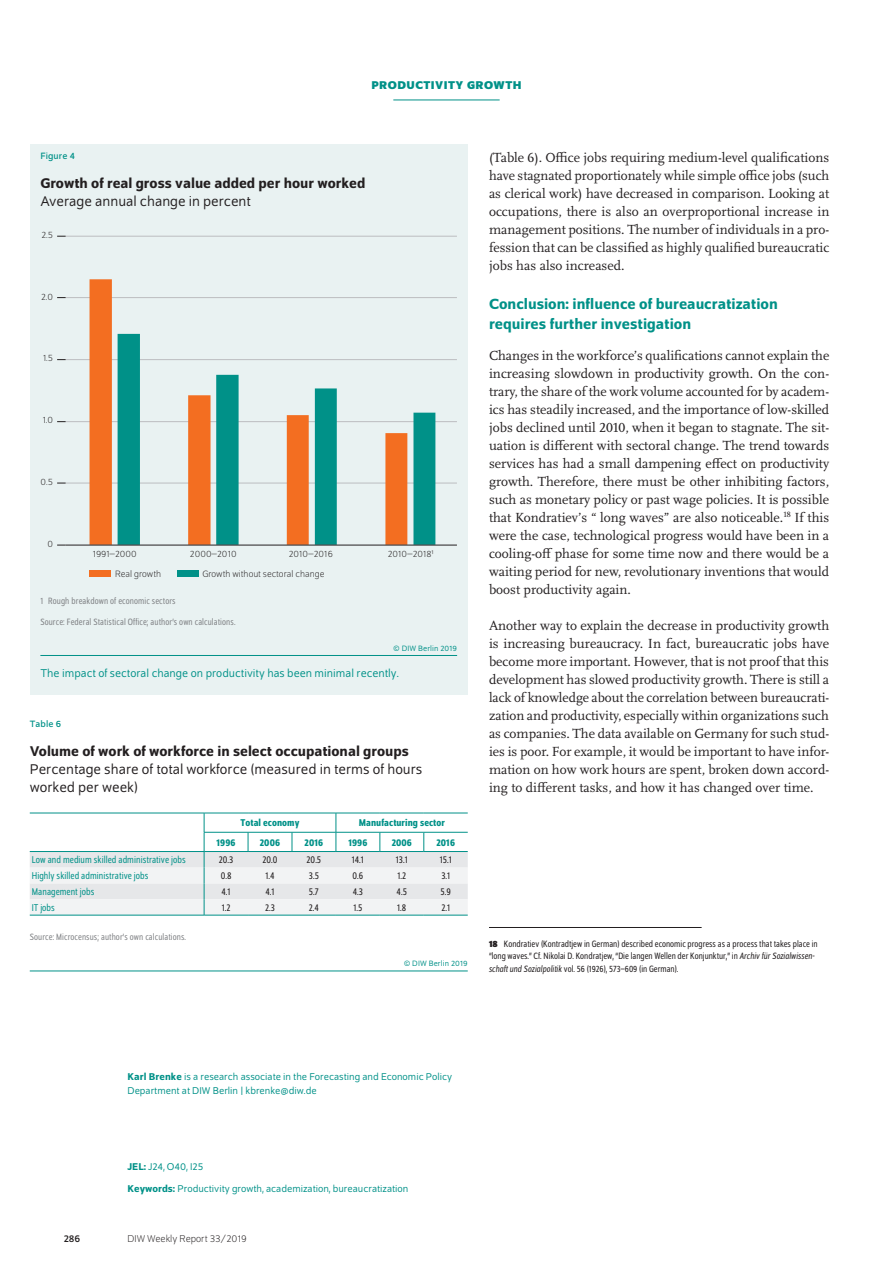
<style>
.page{position:relative;width:893px;height:1263px;background:#fff}
.page>*{position:absolute;margin:0;border:0;box-sizing:border-box;transform-origin:0 0}
.t1{font:500 15.75px/19.5px "Schumpeter";color:#009188}
.t2{font:15px/18px "Schumpeter Blond";color:#231f20}
.t3{font:500 15px "Schumpeter";color:#231f20}
.t4{font:13.8px/18px "Scala Pro";color:#231f20;text-align:justify}
.t5{font:12px "Schumpeter Blond";color:#009188}
.t6{font:700 12px "Schumpeter";color:#009188}
.t7{font:10.5px/22px "Schumpeter Blond";color:#009188}
.t8{font:semi-condensed 10.5px "Schumpeter Blond";letter-spacing:.005em;color:#009188}
.t9{font:semi-condensed 10.5px "Schumpeter Blond";color:#231f20}
.t10{font:500 semi-condensed 10.5px "Schumpeter";letter-spacing:.005em;color:#009188}
.t11{font:300 10.5px "Schumpeter";color:#231f20}
.t12{font:10.5px "Schumpeter";color:#231f20}
.t13{font:semi-condensed 9.75px/12.8px "Schumpeter Blond";color:#231f20}
.t14{font:semi-condensed 9.75px/20.5px "Schumpeter Blond";letter-spacing:.01em;color:#808285}
.t15{font:300 9.75px "Schumpeter";color:#231f20}
.t16{font:300 9.75px "Schumpeter";letter-spacing:.02em;color:#231f20}
.t17{font:9.75px "Schumpeter";letter-spacing:.01em;color:#009188}
.t18{font:8.25px "Schumpeter Blond";letter-spacing:.01em;color:#009188}
.s1{font-family:"Schumpeter";font-weight:700}
.s2{font-style:italic}
.s3{font-family:"Schumpeter";font-weight:500}
</style>
<div class="page">
<hr style="left:393px;top:100px;width:107px;height:1px;background:#009188">
<hr style="left:489px;top:927px;width:213px;height:1px;background:#231f20">
<div style="left:30px;top:144px;width:438px;height:550px;background:#e9f2f2"></div>
<hr style="left:66px;top:236px;width:391px;height:1px;background:#bcbdc0">
<hr style="left:66px;top:297px;width:391px;height:1px;background:#bcbdc0">
<hr style="left:66px;top:359px;width:391px;height:1px;background:#bcbdc0">
<hr style="left:66px;top:421px;width:391px;height:1px;background:#bcbdc0">
<hr style="left:66px;top:483px;width:391px;height:1px;background:#bcbdc0">
<svg style="left:90px;top:279px;width:50px;height:266px;fill:#f36e21"></svg>
<svg style="left:118px;top:334px;width:317px;height:211px"></svg>
<hr style="left:66px;top:545px;width:391px;height:1px;background:#231f20">
<div style="left:90px;top:571px;width:21px;height:6px;background:#f36e21"></div>
<div style="left:178px;top:571px;width:21px;height:6px;background:#009188"></div>
<hr style="left:40px;top:655px;width:417px;height:1px;background:#009188">
<svg style="left:30px;top:813px;width:438px;height:102px"></svg>
<hr style="left:380px;top:813px;width:44px;height:1px;background:#009188">
<hr style="left:424px;top:813px;width:44px;height:1px;background:#009188">
<hr style="left:336px;top:832px;width:44px;height:1px;background:#009188">
<hr style="left:380px;top:832px;width:44px;height:1px;background:#009188">
<hr style="left:424px;top:832px;width:44px;height:1px;background:#009188">
<hr style="left:30px;top:915px;width:174px;height:1px;background:#009188">
<hr style="left:204px;top:915px;width:44px;height:1px;background:#009188">
<hr style="left:248px;top:915px;width:44px;height:1px;background:#009188">
<hr style="left:292px;top:915px;width:44px;height:1px;background:#009188">
<hr style="left:336px;top:915px;width:44px;height:1px;background:#009188">
<hr style="left:380px;top:915px;width:44px;height:1px;background:#009188">
<hr style="left:424px;top:915px;width:44px;height:1px;background:#009188">
<hr style="left:30px;top:970px;width:438px;height:1px;background:#009188">
<p class="t6" style="left:371px;top:79px;width:17px">PRODUCTIVITY</p>
<p class="t6" style="left:467px;top:79px;width:10px">GROWTH</p>
<p class="t17" style="left:40px;top:151px;width:36px">Figure 4</p>
<p class="t3" style="left:40px;top:175px;width:327px">Growth of real gross value added per hour worked</p>
<p class="t2" style="left:40px;top:193px;width:212px">Average annual change in percent</p>
<p class="t15" style="left:41px;top:230px;width:13px">2.5</p>
<p class="t15" style="left:41px;top:292px;width:13px">2.0</p>
<p class="t15" style="left:43px;top:354px;width:11px">1.5</p>
<p class="t15" style="left:43px;top:415px;width:12px">1.0</p>
<p class="t15" style="left:41px;top:477px;width:14px">0.5</p>
<p class="t15" style="left:47px;top:539px;width:7px">0</p>
<p class="t15" style="left:93px;top:549px;width:46px">1991–2000</p>
<p class="t15" style="left:190px;top:549px;width:48px">2000–2010</p>
<p class="t16" style="left:289px;top:549px;width:46px">2010–2016</p>
<p class="t16" style="left:388px;top:549px;width:47px">2010–2018¹</p>
<p class="t15" style="left:115px;top:569px;width:48px">Real growth</p>
<p class="t15" style="left:202px;top:569px;width:124px">Growth without sectoral change</p>
<p class="t14" style="left:40px;top:591px;width:197px">1 Rough breakdown of economic sectors<br>Source: Federal Statistical Office; author’s own calculations.</p>
<p class="t18" style="left:393px;top:644px;width:66px">© DIW Berlin 2019</p>
<p class="t5" style="left:40px;top:667px;width:360px">The impact of sectoral change on productivity has been minimal recently.</p>
<p class="t17" style="left:30px;top:719px;width:33px">Table 6</p>
<p class="t3" style="left:30px;top:743px;width:381px">Volume of work of workforce in select occupational groups</p>
<p class="t2" style="left:30px;top:760px;width:394px">Percentage share of total workforce (measured in terms of hours worked per week)</p>
<p class="t10" style="left:241px;top:817px;width:60px">Total economy</p>
<p class="t10" style="left:359px;top:817px;width:88px">Manufacturing sector</p>
<p class="t10" style="left:217px;top:837px;width:21px">1996</p>
<p class="t10" style="left:260px;top:837px;width:22px">2006</p>
<p class="t10" style="left:305px;top:837px;width:20px">2016</p>
<p class="t10" style="left:348px;top:837px;width:21px">1996</p>
<p class="t10" style="left:392px;top:837px;width:22px">2006</p>
<p class="t10" style="left:436px;top:837px;width:20px">2016</p>
<p class="t8" style="left:32px;top:855px;width:155px">Low and medium skilled administrative jobs</p>
<p class="t9" style="left:219px;top:855px;width:16px">20.3</p>
<p class="t9" style="left:263px;top:855px;width:16px">20.0</p>
<p class="t9" style="left:307px;top:855px;width:16px">20.5</p>
<p class="t9" style="left:352px;top:855px;width:14px">14.1</p>
<p class="t9" style="left:396px;top:855px;width:13px">13.1</p>
<p class="t9" style="left:440px;top:855px;width:14px">15.1</p>
<p class="t8" style="left:32px;top:871px;width:118px">Highly skilled administrative jobs</p>
<p class="t9" style="left:221px;top:871px;width:12px">0.8</p>
<p class="t9" style="left:265px;top:871px;width:11px">1.4</p>
<p class="t9" style="left:309px;top:871px;width:12px">3.5</p>
<p class="t9" style="left:352px;top:871px;width:12px">0.6</p>
<p class="t9" style="left:397px;top:871px;width:10px">1.2</p>
<p class="t9" style="left:441px;top:871px;width:10px">3.1</p>
<p class="t8" style="left:32px;top:886px;width:64px">Management jobs</p>
<p class="t9" style="left:222px;top:886px;width:11px">4.1</p>
<p class="t9" style="left:265px;top:886px;width:11px">4.1</p>
<p class="t9" style="left:309px;top:886px;width:12px">5.7</p>
<p class="t9" style="left:353px;top:886px;width:12px">4.3</p>
<p class="t9" style="left:397px;top:886px;width:12px">4.5</p>
<p class="t9" style="left:440px;top:886px;width:12px">5.9</p>
<p class="t8" style="left:32px;top:902px;width:25px">IT jobs</p>
<p class="t9" style="left:222px;top:902px;width:10px">1.2</p>
<p class="t9" style="left:265px;top:902px;width:11px">2.3</p>
<p class="t9" style="left:309px;top:902px;width:12px">2.4</p>
<p class="t9" style="left:353px;top:902px;width:10px">1.5</p>
<p class="t9" style="left:397px;top:902px;width:11px">1.8</p>
<p class="t9" style="left:441px;top:902px;width:10px">2.1</p>
<p class="t14" style="left:30px;top:927px;width:158px">Source: Microcensus; author’s own calculations.</p>
<p class="t18" style="left:404px;top:960px;width:66px">© DIW Berlin 2019</p>
<p class="t4" style="left:489px;top:148px;width:342px">(Table 6). Office jobs requiring medium-level qualifications have stagnated proportionately while simple office jobs (such as clerical work) have decreased in comparison. Looking at occupations, there is also an overproportional increase in management positions. The number of individuals in a pro&shy;fession that can be classified as highly qualified bureaucratic jobs has also increased.</p>
<p class="t1" style="left:489px;top:294px;width:290px">Conclusion: influence of bureaucratization requires further investigation</p>
<p class="t4" style="left:489px;top:346px;width:342px">Changes in the workforce’s qualifications cannot explain the increasing slowdown in productivity growth. On the con&shy;trary, the share of the work volume accounted for by academ&shy;ics has steadily increased, and the importance of low-skilled jobs declined until 2010, when it began to stagnate. The sit&shy;uation is different with sectoral change. The trend towards services has had a small dampening effect on productivity growth. Therefore, there must be other inhibiting factors, such as monetary policy or past wage policies. It is possible that Kondratiev’s “ long waves” are also noticeable.<sup>18</sup> If this were the case, technological progress would have been in a cooling-off phase for some time now and there would be a waiting period for new, revolutionary inventions that would boost productivity again.</p>
<p class="t4" style="left:489px;top:616px;width:342px">Another way to explain the decrease in productivity growth is increasing bureaucracy. In fact, bureaucratic jobs have become more important. However, that is not proof that this development has slowed productivity growth. There is still a lack of knowledge about the correlation between bureaucrati&shy;zation and productivity, especially within organizations such as companies. The data available on Germany for such stud&shy;ies is poor. For example, it would be important to have infor&shy;mation on how work hours are spent, broken down accord&shy;ing to different tasks, and how it has changed over time.</p>
<p class="t13" style="left:489px;top:937px;width:330px"><span class="s1">18</span> Kondratiev (Kontradtjew in German) described economic progress as a process that takes place in “long waves.” Cf. Nikolai D. Kondratjew, “Die langen Wellen der Konjunktur,” in <span class="s2">Archiv für Sozialwissen&shy;schaft und Sozialpolitik</span> vol. 56 (1926), 573–609 (in German).</p>
<p class="t7" style="left:128px;top:1070px;width:326px;line-height:13.5px"><span class="s3">Karl Brenke</span> is a research associate in the Forecasting and Economic Policy<br>Department at DIW Berlin | kbrenke@diw.de</p>
<p class="t7" style="left:128px;top:1156px;width:282px"><span class="s3">JEL:</span> J24, O40, I25<br><span class="s3">Keywords:</span> Productivity growth, academization, bureaucratization</p>
<p class="t12" style="left:64px;top:1233px;width:18px">286</p>
<p class="t11" style="left:128px;top:1234px;width:121px">DIW Weekly Report 33/2019</p>
</div>
